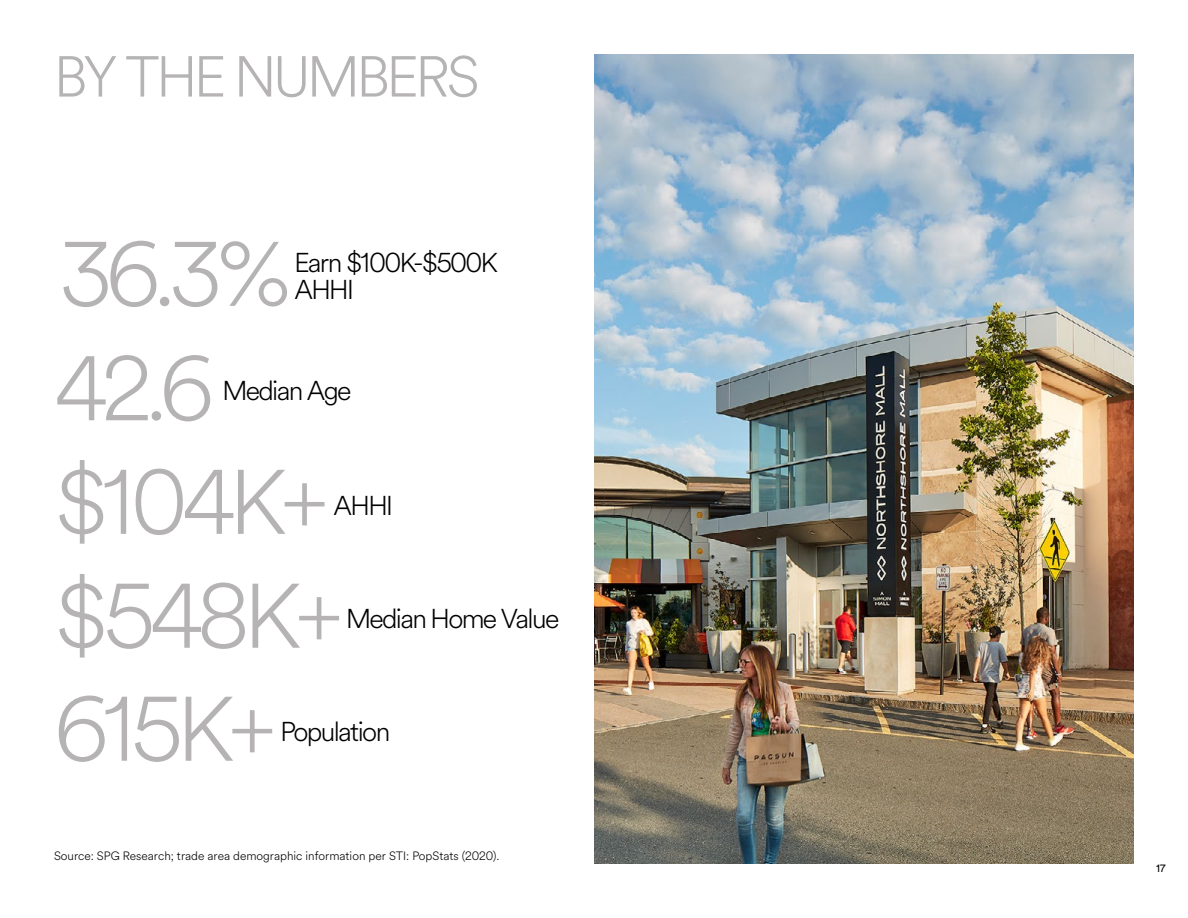
<style>
.page{position:relative;width:1188px;height:918px;background:#fff}
.page>*{position:absolute;margin:0;border:0;box-sizing:border-box;transform-origin:0 0}
.t1{font:300 90.3px "Simon Circular";letter-spacing:-.06em;color:#b5b3b3}
.t2{font:300 57px "Simon Circular";letter-spacing:-.06em;color:#b5b3b3}
.t3{font:300 27px/27px "Simon Circular";letter-spacing:-.06em;color:#000}
.t4{font:300 12px "Simon Circular";color:#000}
.t5{font:10.5px "Simon Circular";color:#000}
</style>
<div class="page">
<img style="left:594px;top:54px;width:540px;height:810px">
<h2 class="t2" style="left:54px;top:39px;width:427px">BY THE NUMBERS</h2>
<h1 class="t1" style="left:60px;top:214px;width:234px">36.3%</h1>
<h3 class="t3" style="left:295px;top:248px;width:205px">Earn $100K-$500K<br>AHHI</h3>
<h1 class="t1" style="left:54px;top:329px;width:161px">42.6</h1>
<h3 class="t3" style="left:222px;top:376px;width:131px">Median Age</h3>
<h1 class="t1" style="left:54px;top:442px;width:278px">$104K+</h1>
<h3 class="t3" style="left:334px;top:491px;width:61px">AHHI</h3>
<h1 class="t1" style="left:54px;top:556px;width:292px">$548K+</h1>
<h3 class="t3" style="left:346px;top:604px;width:215px">Median Home Value</h3>
<h1 class="t1" style="left:54px;top:669px;width:225px">615K+</h1>
<h3 class="t3" style="left:280px;top:717px;width:111px">Population</h3>
<p class="t4" style="left:54px;top:848px;width:447px">Source: SPG Research; trade area demographic information per STI: PopStats (2020).</p>
<p class="t5" style="left:1156px;top:862px;width:11px">17</p>
</div>
